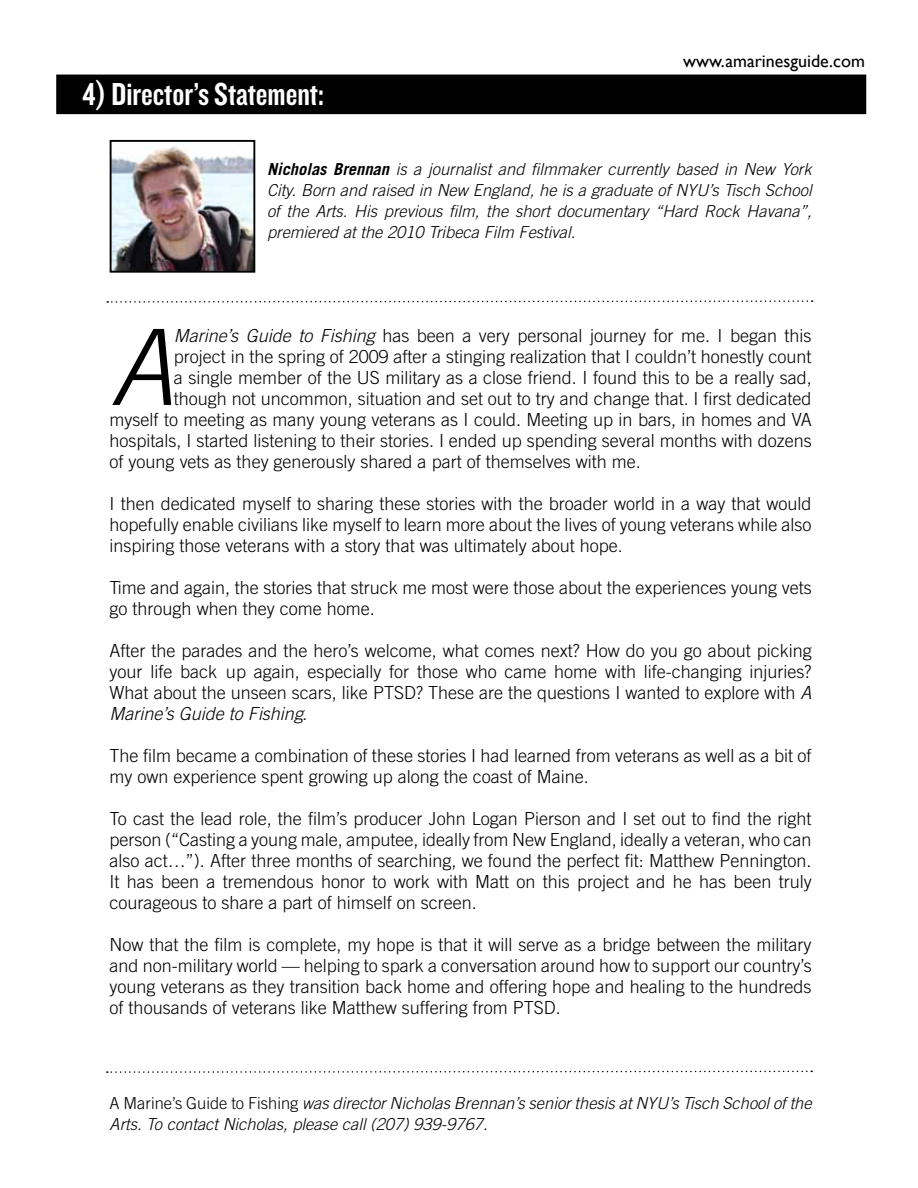
<style>
.page{position:relative;width:918px;height:1188px;background:#fff}
.page>*{position:absolute;margin:0;border:0;box-sizing:border-box;transform-origin:0 0}
.t1{font:italic 300 105.3px "Trade Gothic";color:#000}
.t2{font:33px "Knockout HTF49 Liteweight";color:#fff}
.t3{font:300 18px/21px "Trade Gothic";color:#000;text-align:justify}
.t4{font:18px "Gill Sans";color:#000}
.t5{font:italic 300 16.5px/21px "Trade Gothic";color:#000;text-align:justify}
.s1{font-weight:700}
.s2{font-style:italic}
.s3{font-style:normal}
</style>
<div class="page">
<div style="left:57px;top:75px;width:808px;height:38px;background:#000"></div>
<div style="left:56px;top:75px;width:810px;height:39px;border:2px solid #000"></div>
<svg style="left:107px;top:300px;width:706px;height:3px"></svg>
<img style="left:113px;top:146px;width:139px;height:124px">
<div style="left:110px;top:140px;width:145px;height:133px;border:2px solid #000"></div>
<svg style="left:107px;top:1070px;width:705px;height:3px"></svg>
<h2 class="t2" style="left:83px;top:77px;width:243px">4) Director’s Statement:</h2>
<p class="t4" style="left:683px;top:51px;width:183px">www.amarinesguide.com</p>
<p class="t5" style="left:267px;top:159px;width:546px"><span class="s1">Nicholas Brennan</span> is a journalist and filmmaker currently based in New York City. Born and raised in New England, he is a graduate of NYU’s Tisch School of the Arts. His previous film, the short documentary “Hard Rock Havana”, premiered at the 2010 Tribeca Film Festival.</p>
<h1 class="t1" style="left:110px;top:305px;width:66px">A</h1>
<p class="t3" style="left:174px;top:325px;width:639px"><span class="s2">Marine’s Guide to Fishing</span> has been a very personal journey for me. I began this</p>
<p class="t3" style="left:174px;top:346px;width:639px">project in the spring of 2009 after a stinging realization that I couldn’t honestly count</p>
<p class="t3" style="left:174px;top:367px;width:639px">a single member of the US military as a close friend. I found this to be a really sad,</p>
<p class="t3" style="left:174px;top:388px;width:639px">though not uncommon, situation and set out to try and change that. I first dedicated</p>
<p class="t3" style="left:110px;top:409px;width:704px">myself to meeting as many young veterans as I could. Meeting up in bars, in homes and VA</p>
<p class="t3" style="left:110px;top:430px;width:704px">hospitals, I started listening to their stories. I ended up spending several months with dozens</p>
<p class="t3" style="left:110px;top:451px;width:533px">of young vets as they generously shared a part of themselves with me.</p>
<p class="t3" style="left:110px;top:493px;width:703px">I then dedicated myself to sharing these stories with the broader world in a way that would hopefully enable civilians like myself to learn more about the lives of young veterans while also inspiring those veterans with a story that was ultimately about hope.</p>
<p class="t3" style="left:110px;top:577px;width:704px">Time and again, the stories that struck me most were those about the experiences young vets go through when they come home.</p>
<p class="t3" style="left:110px;top:640px;width:704px">After the parades and the hero’s welcome, what comes next? How do you go about picking your life back up again, especially for those who came home with life-changing injuries?<br>What about the unseen scars, like PTSD? These are the questions I wanted to explore with <span class="s2">A Marine’s Guide to Fishing.</span></p>
<p class="t3" style="left:110px;top:745px;width:703px">The film became a combination of these stories I had learned from veterans as well as a bit of my own experience spent growing up along the coast of Maine.</p>
<p class="t3" style="left:110px;top:808px;width:704px">To cast the lead role, the film’s producer John Logan Pierson and I set out to find the right person (“Casting a young male, amputee, ideally from New England, ideally a veteran, who can also act…”). After three months of searching, we found the perfect fit: Matthew Pennington.<br>It has been a tremendous honor to work with Matt on this project and he has been truly courageous to share a part of himself on screen.</p>
<p class="t3" style="left:110px;top:934px;width:704px">Now that the film is complete, my hope is that it will serve as a bridge between the military and non-military world — helping to spark a conversation around how to support our country’s young veterans as they transition back home and offering hope and healing to the hundreds of thousands of veterans like Matthew suffering from PTSD.</p>
<p class="t5" style="left:110px;top:1093px;width:704px"><span class="s3">A Marine’s Guide to Fishing</span> was director Nicholas Brennan’s senior thesis at NYU’s Tisch School of the<br>Arts. To contact Nicholas, please call (207) 939-9767.</p>
</div>
